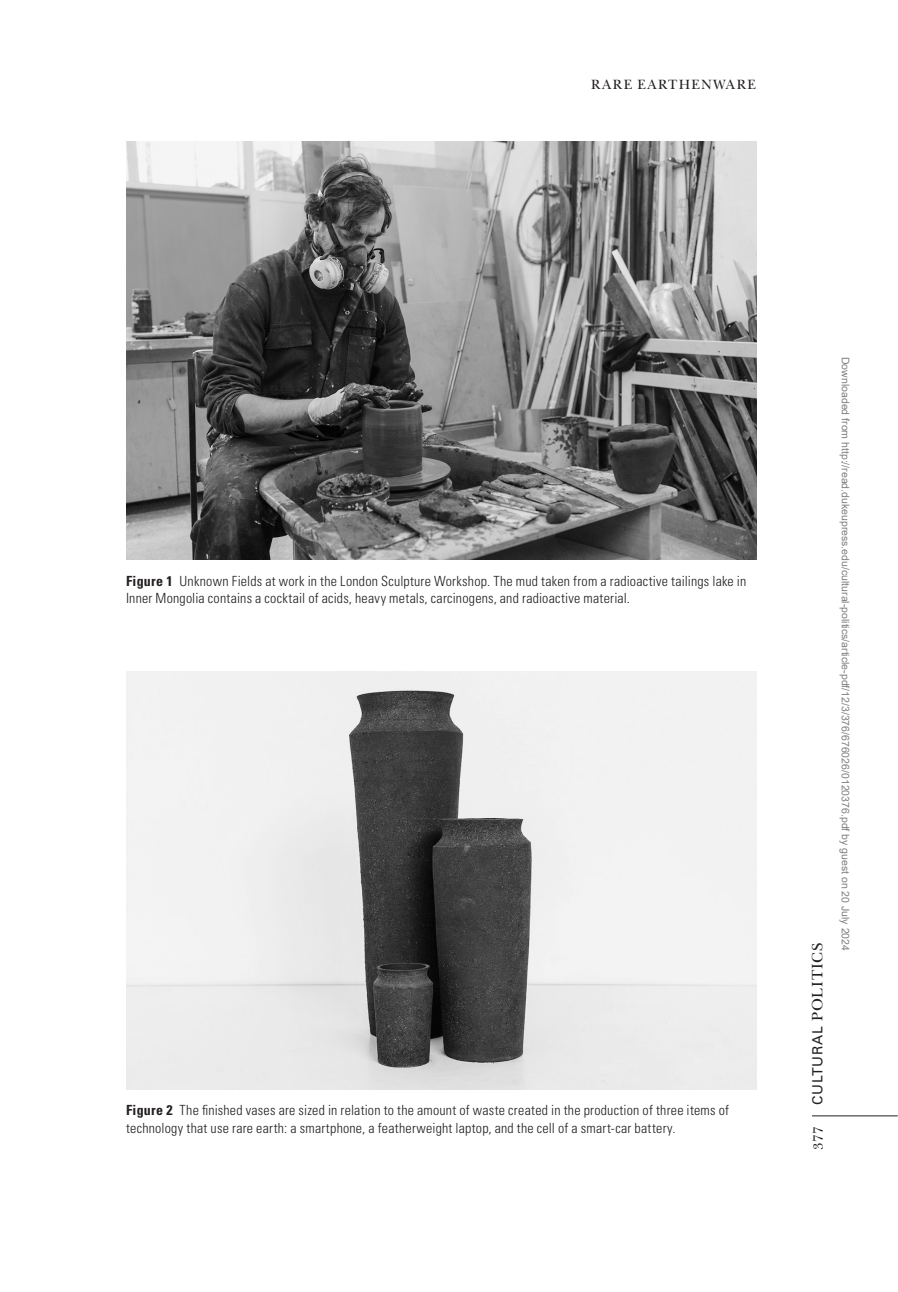
<style>
.page{position:relative;width:898px;height:1292px;background:#fff}
.page>*{position:absolute;margin:0;border:0;box-sizing:border-box;transform-origin:0 0}
.t1{font:300 condensed 14px/17.5px "Univers LT Std";letter-spacing:.015em;color:#231f20}
.t2{font:14px "New Baskerville Std";letter-spacing:.1em;color:#231f20}
.t3{font:14px "Univers LT Std";letter-spacing:.045em;color:#231f20}
.t4{font:10.5px "Arial";color:#808080}
.s1{font-weight:700}
.s2{font-family:"New Baskerville Std";font-size:15.75px}
</style>
<div class="page">
<hr style="left:812px;top:1115px;width:86px;height:1px;background:#231f20">
<img style="left:126px;top:142px;width:630px;height:418px">
<img style="left:126px;top:671px;width:630px;height:418px">
<p class="t2" style="left:591px;top:76px;width:167px">RARE EARTHENWARE</p>
<p class="t1" style="left:126px;top:572px;width:622px"><span class="s1">Figure 1</span> Unknown Fields at work in the London Sculpture Workshop. The mud taken from a radioactive tailings lake in<br>Inner Mongolia contains a cocktail of acids, heavy metals, carcinogens, and radioactive material.</p>
<p class="t1" style="left:126px;top:1101px;width:604px"><span class="s1">Figure 2</span> The finished vases are sized in relation to the amount of waste created in the production of three items of technology that use rare earth: a smartphone, a featherweight laptop, and the cell of a smart-car battery.</p>
<p class="t3" style="left:809px;top:1104px;width:163px;rotate:-90deg">CULTURAL <span class="s2">POLITICS</span></p>
<p class="t2" style="left:810px;top:1150px;width:25px;rotate:-90deg">377</p>
<p class="t4" style="left:849px;top:357px;width:595px;rotate:90deg">Downloaded from http://read.dukeupress.edu/cultural-politics/article-pdf/12/3/376/676026/0120376.pdf by guest on 20 July 2024</p>
</div>
